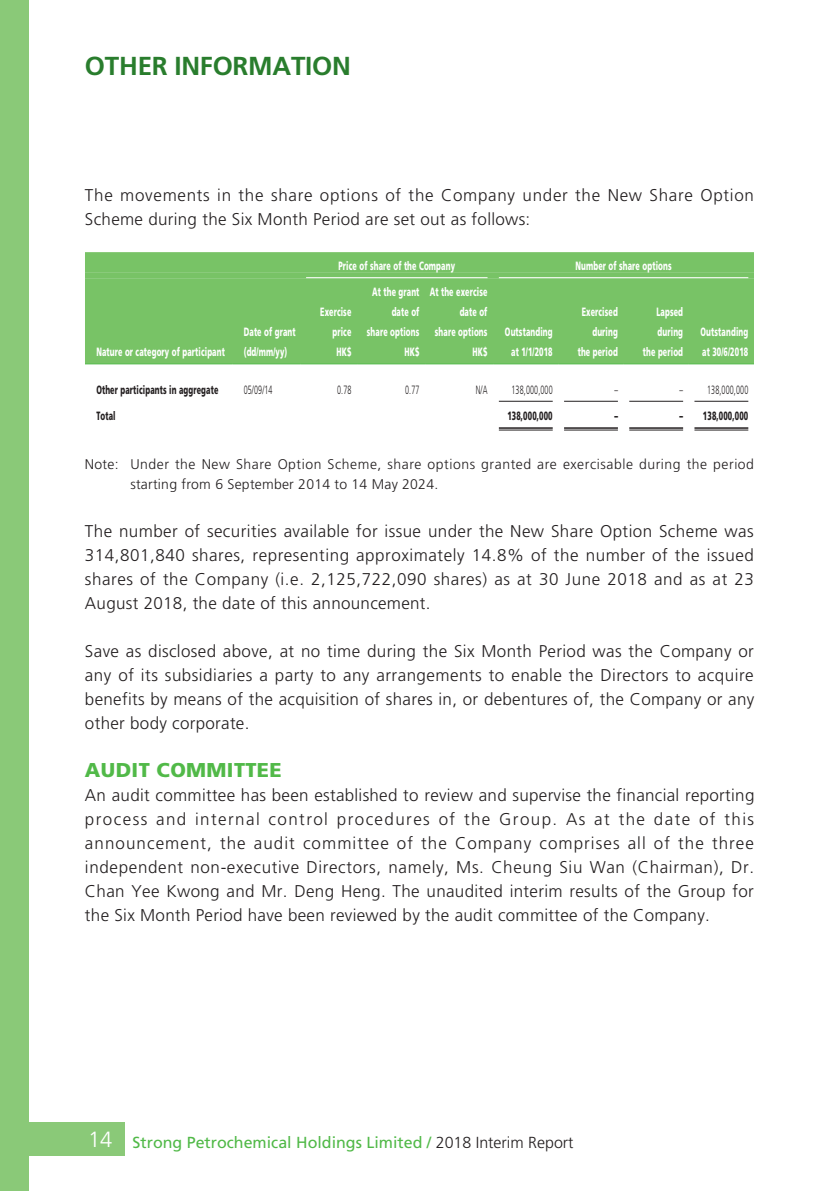
<style>
.page{position:relative;width:839px;height:1191px;background:#fff}
.page>*{position:absolute;margin:0;border:0;box-sizing:border-box;transform-origin:0 0}
.t1{font:700 26px "Frutiger LT Std";letter-spacing:-.01em;color:#297d2d}
._01_H1{font:900 20px "Frutiger LT Std";letter-spacing:.02em;color:#51b948}
._00_txt{font:300 17px/24px "Frutiger LT Std";letter-spacing:.015em;color:#231f20;text-align:justify}
._00_txt-2{font:300 17px/24px "Frutiger LT Std";letter-spacing:.04em;color:#231f20}
.t2{font:16px "Frutiger LT Std";color:#51b948}
._06_Notes{font:300 14px/20px "Frutiger LT Std";letter-spacing:.04em;color:#231f20}
._50_Table_txt{font:900 12px "Frutiger LT Std";letter-spacing:.02em;color:#fff;scale:.6 1}
._50_Table_txt-2{font:900 12px "Frutiger LT Std";letter-spacing:.02em;color:#231f20;scale:.6 1}
._50_Table_txt-3{font:300 12px "Frutiger LT Std";letter-spacing:.015em;color:#231f20;scale:.6 1}
.s1{font-weight:300;font-size:22px;color:#fff}
.s2{font-weight:300;color:#231f20}
</style>
<div class="page">
<div style="left:0;top:1122px;width:124px;height:33px;background:#8ac978"></div>
<div style="left:0;top:0;width:28px;height:1190px;background:#8ac978"></div>
<div style="left:85px;top:252px;width:669px;height:111px;background:#78c366"></div>
<svg style="left:85px;top:272px;width:669px;height:6px;background:#7bc469"></svg>
<hr style="left:85px;top:363px;width:147px;height:1px;background:#51b948">
<hr style="left:232px;top:363px;width:68px;height:1px;background:#51b948">
<hr style="left:300px;top:363px;width:57px;height:1px;background:#51b948">
<hr style="left:357px;top:363px;width:68px;height:1px;background:#51b948">
<hr style="left:425px;top:363px;width:68px;height:1px;background:#51b948">
<hr style="left:493px;top:363px;width:65px;height:1px;background:#51b948">
<hr style="left:558px;top:363px;width:66px;height:1px;background:#51b948">
<hr style="left:624px;top:363px;width:65px;height:1px;background:#51b948">
<hr style="left:689px;top:363px;width:65px;height:1px;background:#51b948">
<hr style="left:306px;top:277px;width:182px;height:1px;background:#fff">
<hr style="left:499px;top:277px;width:249px;height:1px;background:#fff">
<hr style="left:499px;top:401px;width:54px;height:1px;background:#231f20">
<hr style="left:564px;top:401px;width:54px;height:1px;background:#231f20">
<hr style="left:629px;top:401px;width:54px;height:1px;background:#231f20">
<hr style="left:694px;top:401px;width:54px;height:1px;background:#231f20">
<hr style="left:499px;top:427px;width:54px;height:2px;background:#231f20">
<hr style="left:499px;top:430px;width:54px;height:1px;background:#231f20">
<hr style="left:564px;top:427px;width:54px;height:2px;background:#231f20">
<hr style="left:564px;top:430px;width:54px;height:1px;background:#231f20">
<hr style="left:629px;top:427px;width:54px;height:2px;background:#231f20">
<hr style="left:629px;top:430px;width:54px;height:1px;background:#231f20">
<hr style="left:694px;top:427px;width:54px;height:2px;background:#231f20">
<hr style="left:694px;top:430px;width:54px;height:1px;background:#231f20">
<h1 class="t1" style="left:85px;top:51px;width:267px">OTHER INFORMATION</h1>
<p class="_00_txt-2" style="left:85px;top:184px;width:670px">The movements in the share options of the Company under the New Share Option<br>Scheme during the Six Month Period are set out as follows:</p>
<p class="_50_Table_txt" style="left:338px;top:259px;width:196px">Price of share of the Company</p>
<p class="_50_Table_txt" style="left:575px;top:259px;width:162px">Number of share options</p>
<p class="_50_Table_txt" style="left:96px;top:345px;width:216px">Nature or category of participant</p>
<p class="_50_Table_txt" style="left:244px;top:325px;width:88px">Date of grant</p>
<p class="_50_Table_txt" style="left:244px;top:345px;width:74px">(dd/mm/yy)</p>
<p class="_50_Table_txt" style="left:320px;top:305px;width:54px">Exercise</p>
<p class="_50_Table_txt" style="left:333px;top:325px;width:33px">price</p>
<p class="_50_Table_txt" style="left:336px;top:345px;width:27px">HK$</p>
<p class="_50_Table_txt" style="left:372px;top:285px;width:81px">At the grant</p>
<p class="_50_Table_txt" style="left:392px;top:305px;width:48px">date of</p>
<p class="_50_Table_txt" style="left:367px;top:325px;width:89px">share options</p>
<p class="_50_Table_txt" style="left:404px;top:345px;width:27px">HK$</p>
<p class="_50_Table_txt" style="left:430px;top:285px;width:98px">At the exercise</p>
<p class="_50_Table_txt" style="left:460px;top:305px;width:48px">date of</p>
<p class="_50_Table_txt" style="left:435px;top:325px;width:89px">share options</p>
<p class="_50_Table_txt" style="left:472px;top:345px;width:27px">HK$</p>
<p class="_50_Table_txt" style="left:505px;top:325px;width:81px">Outstanding</p>
<p class="_50_Table_txt" style="left:511px;top:345px;width:71px">at 1/1/2018</p>
<p class="_50_Table_txt" style="left:582px;top:305px;width:62px">Exercised</p>
<p class="_50_Table_txt" style="left:592px;top:325px;width:44px">during</p>
<p class="_50_Table_txt" style="left:578px;top:345px;width:68px">the period</p>
<p class="_50_Table_txt" style="left:656px;top:305px;width:46px">Lapsed</p>
<p class="_50_Table_txt" style="left:658px;top:325px;width:44px">during</p>
<p class="_50_Table_txt" style="left:643px;top:345px;width:68px">the period</p>
<p class="_50_Table_txt" style="left:701px;top:325px;width:81px">Outstanding</p>
<p class="_50_Table_txt" style="left:702px;top:345px;width:78px">at 30/6/2018</p>
<p class="_50_Table_txt-2" style="left:96px;top:382px;width:205px">Other participants in aggregate</p>
<p class="_50_Table_txt-3" style="left:244px;top:383px;width:50px">05/09/14</p>
<p class="_50_Table_txt-3" style="left:337px;top:383px;width:25px">0.78</p>
<p class="_50_Table_txt-3" style="left:405px;top:383px;width:25px">0.77</p>
<p class="_50_Table_txt-3" style="left:476px;top:383px;width:21px">N/A</p>
<p class="_50_Table_txt-3" style="left:511px;top:383px;width:70px">138,000,000</p>
<p class="_50_Table_txt-3" style="left:614px;top:383px;width:7px">–</p>
<p class="_50_Table_txt-3" style="left:680px;top:383px;width:7px">–</p>
<p class="_50_Table_txt-3" style="left:707px;top:383px;width:70px">138,000,000</p>
<p class="_50_Table_txt-2" style="left:96px;top:408px;width:34px">Total</p>
<p class="_50_Table_txt-2" style="left:507px;top:408px;width:77px">138,000,000</p>
<p class="_50_Table_txt-2" style="left:614px;top:408px;width:7px">–</p>
<p class="_50_Table_txt-2" style="left:680px;top:408px;width:7px">–</p>
<p class="_50_Table_txt-2" style="left:703px;top:408px;width:77px">138,000,000</p>
<p class="_06_Notes" style="left:130px;top:454px;width:625px;text-indent:-45px">Note: Under the New Share Option Scheme, share options granted are exercisable during the period starting from 6 September 2014 to 14 May 2024.</p>
<p class="_00_txt" style="left:85px;top:519px;width:670px">The number of securities available for issue under the New Share Option Scheme was 314,801,840 shares, representing approximately 14.8% of the number of the issued shares of the Company (i.e. 2,125,722,090 shares) as at 30 June 2018 and as at 23<br>August 2018, the date of this announcement.</p>
<p class="_00_txt" style="left:85px;top:639px;width:671px">Save as disclosed above, at no time during the Six Month Period was the Company or any of its subsidiaries a party to any arrangements to enable the Directors to acquire benefits by means of the acquisition of shares in, or debentures of, the Company or any other body corporate.</p>
<p class="_01_H1" style="left:85px;top:757px;width:198px">AUDIT COMMITTEE</p>
<p class="_00_txt" style="left:85px;top:783px;width:671px">An audit committee has been established to review and supervise the financial reporting process and internal control procedures of the Group. As at the date of this announcement, the audit committee of the Company comprises all of the three independent non-executive Directors, namely, Ms. Cheung Siu Wan (Chairman), Dr.<br>Chan Yee Kwong and Mr. Deng Heng. The unaudited interim results of the Group for the Six Month Period have been reviewed by the audit committee of the Company.</p>
<p class="t2" style="left:88px;top:1132px;width:487px"><span class="s1">14</span> Strong Petrochemical Holdings Limited / <span class="s2">2018 Interim Report</span></p>
</div>
